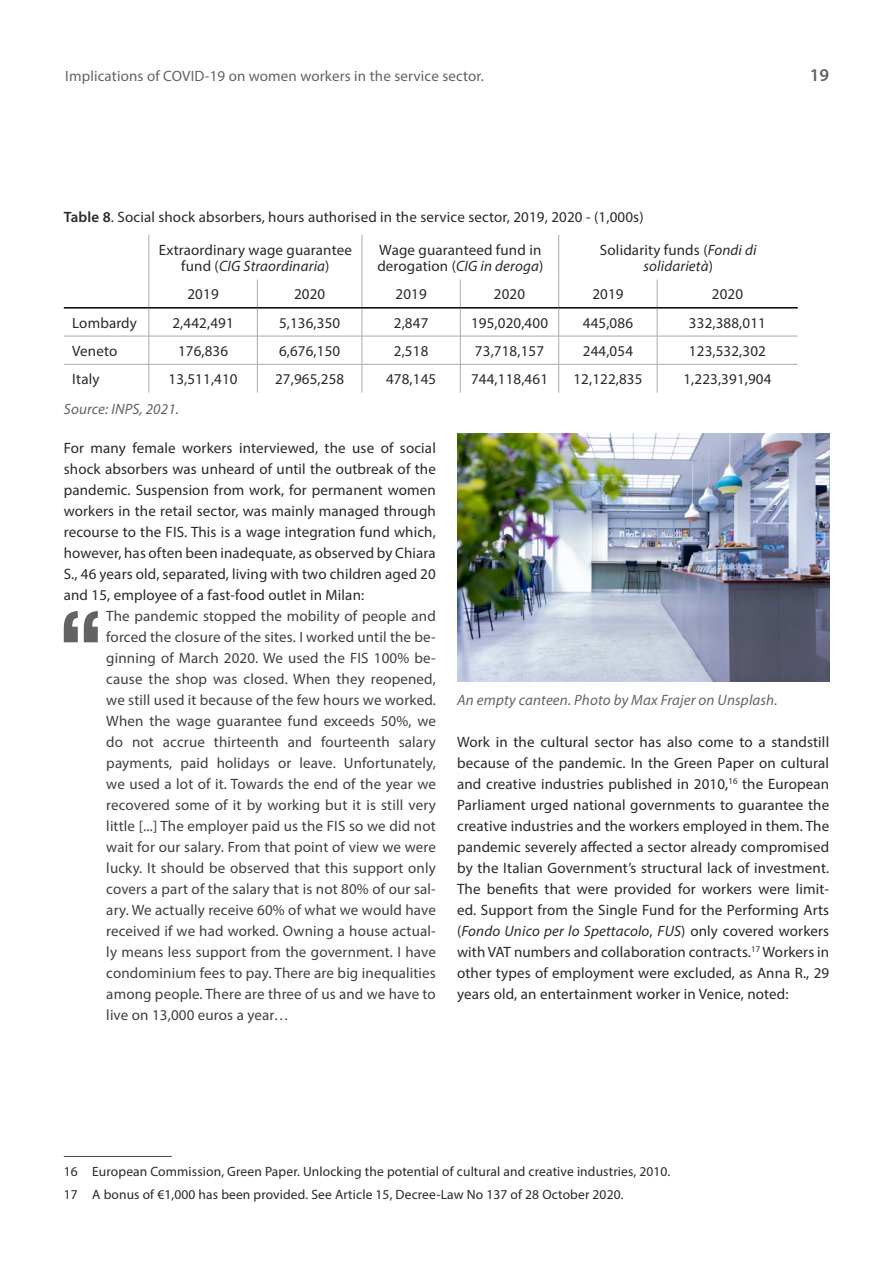
<style>
.page{position:relative;width:893px;height:1263px;background:#fff}
.page>*{position:absolute;margin:0;border:0;box-sizing:border-box;transform-origin:0 0}
.t1{font:600 18px "Myriad Pro";color:#636363}
.Text{font:15px/21px "Myriad Pro";letter-spacing:.01em;color:#292929;text-align:justify}
.t2{font:15px/21px "Myriad Pro";letter-spacing:.01em;color:#404040;text-align:justify}
.Tabelle{font:15px/16.5px "Myriad Pro";letter-spacing:.01em;color:#292929;text-align:center}
.t3{font:15px "Myriad Pro";letter-spacing:.01em;color:#636363}
.Text-2{font:italic 15px "Myriad Pro";letter-spacing:.01em;color:#636363}
.Tabelle-2{font:italic 15px/16.5px "Myriad Pro";letter-spacing:.01em;color:#292929;text-align:center}
.BU{font:italic 15px "Myriad Pro";letter-spacing:.01em;color:#636363}
.Footnotes_ohne_lini{font:13.5px "Myriad Pro";letter-spacing:.01em;color:#292929}
.s1{font-weight:600}
.s2{font-style:italic}
.s3{font-style:normal}
</style>
<div class="page">
<hr style="left:149px;top:235px;width:1px;height:45px;background:#aaa">
<hr style="left:362px;top:235px;width:1px;height:45px;background:#aaa">
<hr style="left:558px;top:235px;width:1px;height:45px;background:#aaa">
<hr style="left:64px;top:336px;width:85px;height:1px;background:#aaa">
<hr style="left:149px;top:336px;width:108px;height:1px;background:#aaa">
<hr style="left:258px;top:336px;width:104px;height:1px;background:#aaa">
<hr style="left:362px;top:336px;width:98px;height:1px;background:#aaa">
<hr style="left:460px;top:336px;width:99px;height:1px;background:#aaa">
<hr style="left:559px;top:336px;width:98px;height:1px;background:#aaa">
<hr style="left:657px;top:336px;width:141px;height:1px;background:#aaa">
<hr style="left:64px;top:364px;width:85px;height:1px;background:#aaa">
<hr style="left:149px;top:364px;width:108px;height:1px;background:#aaa">
<svg style="left:149px;top:280px;width:1px;height:113px"></svg>
<hr style="left:258px;top:364px;width:104px;height:1px;background:#aaa">
<svg style="left:257px;top:280px;width:1px;height:113px"></svg>
<hr style="left:362px;top:364px;width:98px;height:1px;background:#aaa">
<svg style="left:362px;top:280px;width:1px;height:113px"></svg>
<hr style="left:460px;top:364px;width:99px;height:1px;background:#aaa">
<svg style="left:460px;top:280px;width:1px;height:113px"></svg>
<hr style="left:559px;top:364px;width:98px;height:1px;background:#aaa">
<svg style="left:558px;top:280px;width:1px;height:113px"></svg>
<hr style="left:657px;top:364px;width:141px;height:1px;background:#aaa">
<svg style="left:657px;top:280px;width:1px;height:113px"></svg>
<hr style="left:64px;top:307px;width:85px;height:2px;background:#000">
<hr style="left:149px;top:307px;width:108px;height:2px;background:#000">
<hr style="left:257px;top:307px;width:105px;height:2px;background:#000">
<hr style="left:362px;top:307px;width:98px;height:2px;background:#000">
<hr style="left:460px;top:307px;width:99px;height:2px;background:#000">
<hr style="left:559px;top:307px;width:98px;height:2px;background:#000">
<hr style="left:657px;top:307px;width:141px;height:2px;background:#000">
<hr style="left:64px;top:1156px;width:108px;height:1px;background:#484848">
<img style="left:457px;top:434px;width:372px;height:248px">
<svg style="left:64px;top:611px;width:34px;height:31px"></svg>
<p class="t3" style="left:65px;top:66px;width:420px">Implications of COVID-19 on women workers in the service sector.</p>
<p class="t1" style="left:810px;top:63px;width:21px">19</p>
<p class="Text" style="left:64px;top:206px;width:581px"><span class="s1">Table 8</span>. Social shock absorbers, hours authorised in the service sector, 2019, 2020 - (1,000s)</p>
<p class="Tabelle" style="left:159px;top:241px;width:195px">Extraordinary wage guarantee fund (<span class="s2">CIG Straordinaria</span>)</p>
<p class="Tabelle" style="left:377px;top:241px;width:167px;text-align:left">Wage guaranteed fund in derogation (<span class="s2">CIG in deroga</span>)</p>
<p class="Tabelle-2" style="left:600px;top:241px;width:158px"><span class="s3">Solidarity funds (</span>Fondi di solidarietà<span class="s3">)</span></p>
<p class="Tabelle" style="left:187px;top:286px;width:33px">2019</p>
<p class="Tabelle" style="left:294px;top:286px;width:33px">2020</p>
<p class="Tabelle" style="left:395px;top:286px;width:33px">2019</p>
<p class="Tabelle" style="left:494px;top:286px;width:33px">2020</p>
<p class="Tabelle" style="left:592px;top:286px;width:33px">2019</p>
<p class="Tabelle" style="left:712px;top:286px;width:33px">2020</p>
<p class="Tabelle" style="left:72px;top:314px;width:66px">Lombardy</p>
<p class="Tabelle" style="left:172px;top:314px;width:63px">2,442,491</p>
<p class="Tabelle" style="left:279px;top:314px;width:63px">5,136,350</p>
<p class="Tabelle" style="left:394px;top:314px;width:36px">2,847</p>
<p class="Tabelle" style="left:471px;top:314px;width:78px">195,020,400</p>
<p class="Tabelle" style="left:583px;top:314px;width:52px">445,086</p>
<p class="Tabelle" style="left:689px;top:314px;width:78px">332,388,011</p>
<p class="Tabelle" style="left:72px;top:342px;width:47px">Veneto</p>
<p class="Tabelle" style="left:178px;top:342px;width:52px">176,836</p>
<p class="Tabelle" style="left:279px;top:342px;width:63px">6,676,150</p>
<p class="Tabelle" style="left:394px;top:342px;width:36px">2,518</p>
<p class="Tabelle" style="left:475px;top:342px;width:71px">73,718,157</p>
<p class="Tabelle" style="left:583px;top:342px;width:52px">244,054</p>
<p class="Tabelle" style="left:689px;top:342px;width:78px">123,532,302</p>
<p class="Tabelle" style="left:72px;top:371px;width:29px">Italy</p>
<p class="Tabelle" style="left:169px;top:371px;width:71px">13,511,410</p>
<p class="Tabelle" style="left:275px;top:371px;width:71px">27,965,258</p>
<p class="Tabelle" style="left:386px;top:371px;width:52px">478,145</p>
<p class="Tabelle" style="left:471px;top:371px;width:78px">744,118,461</p>
<p class="Tabelle" style="left:573px;top:371px;width:71px">12,122,835</p>
<p class="Tabelle" style="left:683px;top:371px;width:90px">1,223,391,904</p>
<p class="BU" style="left:64px;top:399px;width:117px">Source: INPS, 2021.</p>
<p class="Text" style="left:64px;top:437px;width:374px">For many female workers interviewed, the use of social shock absorbers was unheard of until the outbreak of the pandemic. Suspension from work, for permanent women workers in the retail sector, was mainly managed through recourse to the FIS. This is a wage integration fund which, however, has often been inadequate, as observed by Chiara S., 46 years old, separated, living with two children aged 20 and 15, employee of a fast-food outlet in Milan:</p>
<p class="t2" style="left:106px;top:605px;width:331px">The pandemic stopped the mobility of people and forced the closure of the sites. I worked until the be&shy;ginning of March 2020. We used the FIS 100% be&shy;cause the shop was closed. When they reopened, we still used it because of the few hours we worked.<br>When the wage guarantee fund exceeds 50%, we do not accrue thirteenth and fourteenth salary payments, paid holidays or leave. Unfortunately, we used a lot of it. Towards the end of the year we recovered some of it by working but it is still very little [...] The employer paid us the FIS so we did not wait for our salary. From that point of view we were lucky. It should be observed that this support only covers a part of the salary that is not 80% of our sal&shy;ary. We actually receive 60% of what we would have received if we had worked. Owning a house actual&shy;ly means less support from the government. I have condominium fees to pay. There are big inequalities among people. There are three of us and we have to live on 13,000 euros a year…</p>
<p class="Text-2" style="left:457px;top:691px;width:322px">An empty canteen. Photo by Max Frajer on Unsplash.</p>
<p class="Text" style="left:457px;top:731px;width:374px">Work in the cultural sector has also come to a standstill because of the pandemic. In the Green Paper on cultural and creative industries published in 2010,<sup>16</sup> the European Parliament urged national governments to guarantee the creative industries and the workers employed in them. The pandemic severely affected a sector already compromised by the Italian Government’s structural lack of investment.<br>The benefits that were provided for workers were limit&shy;ed. Support from the Single Fund for the Performing Arts (<span class="s2">Fondo Unico per lo Spettacolo</span>, <span class="s2">FUS</span>) only covered workers with VAT numbers and collaboration contracts.<sup>17</sup> Workers in other types of employment were excluded, as Anna R., 29 years old, an entertainment worker in Venice, noted:</p>
<p class="Footnotes_ohne_lini" style="left:64px;top:1163px;width:608px">16 European Commission, Green Paper. Unlocking the potential of cultural and creative industries, 2010.</p>
<p class="Footnotes_ohne_lini" style="left:64px;top:1186px;width:561px">17 A bonus of €1,000 has been provided. See Article 15, Decree-Law No 137 of 28 October 2020.</p>
</div>
